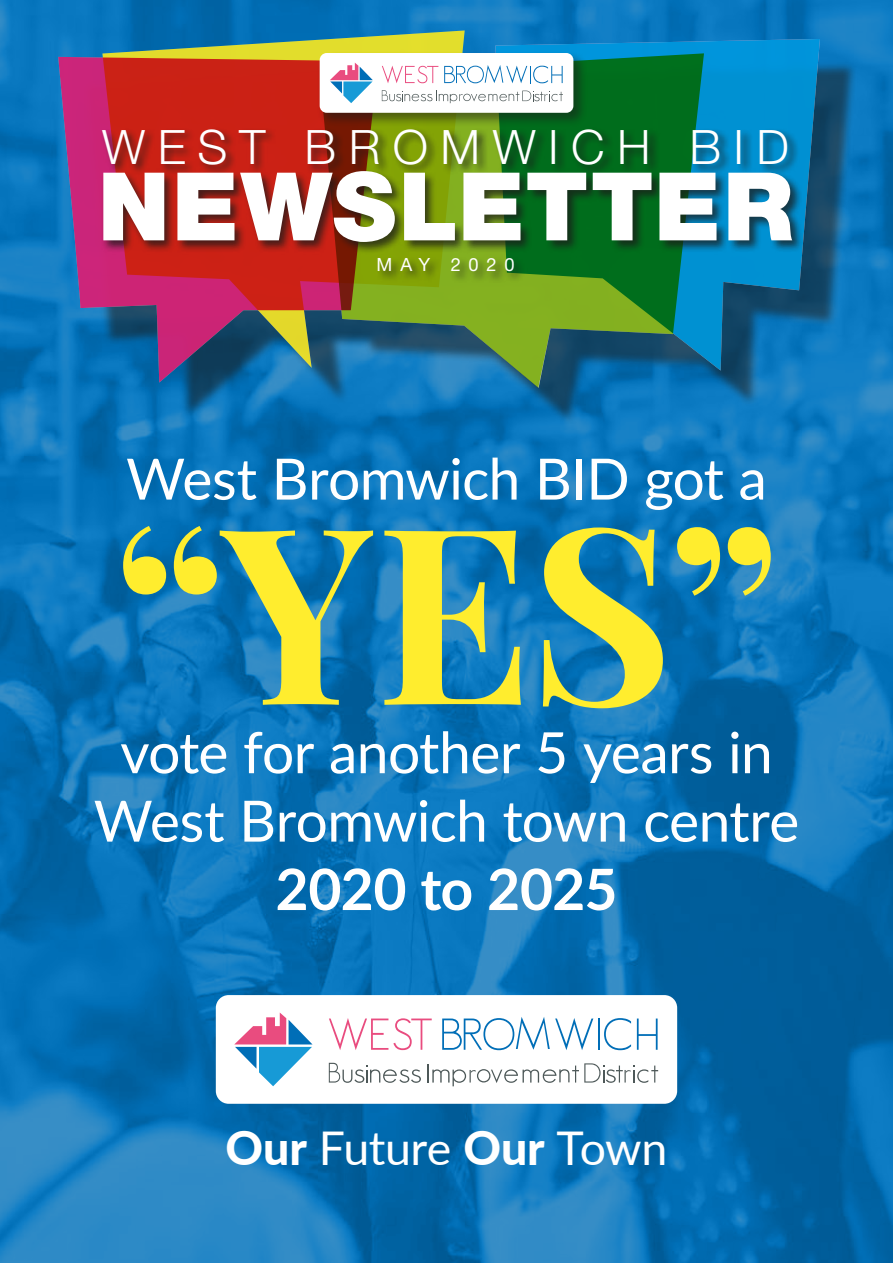
<style>
.page{position:relative;width:893px;height:1263px;background:#fff}
.page>*{position:absolute;margin:0;border:0;box-sizing:border-box;transform-origin:0 0}
.t1{font:700 246px "Playfair Display";color:#ffed2e}
.t2{font:900 94.8px "Helvetica Neue LT Std";letter-spacing:.02em;color:#fff}
.t3{font:57px/68.4px "Lato";letter-spacing:-.015em;color:#fff;text-align:center}
.t4{font:700 57px "Lato";letter-spacing:-.015em;color:#fff}
.t5{font:300 47.55px "Helvetica Neue LT Std";letter-spacing:.26em;color:#fff}
.t6{font:46.5px "Lato";letter-spacing:-.01em;color:#fff}
.t7{font:18.3px "Helvetica Neue LT Std";letter-spacing:.415em;color:#fff}
.s1{font-weight:800}
</style>
<div class="page">
<img style="left:0;top:0;width:893px;height:1263px">
<div style="left:216px;top:995px;width:461px;height:109px;background:#fff;border-radius:13px"></div>
<svg style="left:234px;top:1012px;width:79px;height:74px"></svg>
<svg style="left:329px;top:1018px;width:103px;height:32px"></svg>
<svg style="left:442px;top:1017px;width:151px;height:33px"></svg>
<hr style="left:598px;top:1018px;width:2px;height:32px;background:#006eb7">
<svg style="left:604px;top:1018px;width:27px;height:32px"></svg>
<svg style="left:637px;top:1018px;width:21px;height:32px"></svg>
<svg style="left:329px;top:1063px;width:92px;height:20px"></svg>
<svg style="left:428px;top:1063px;width:230px;height:23px"></svg>
<div style="left:81px;top:53px;width:777px;height:372px;background:#1b1b1a;opacity:.55"></div>
<svg style="left:58px;top:57px;width:262px;height:326px;background:#64509a"></svg>
<svg style="left:102px;top:30px;width:363px;height:338px;background:#944f4f"></svg>
<svg style="left:320px;top:283px;width:384px;height:105px;background:#3d7a75"></svg>
<svg style="left:495px;top:39px;width:325px;height:332px;background:#1b7b79"></svg>
<div style="left:101px;top:127px;width:703px;height:156px;background:#1b1b1a;opacity:.75"></div>
<div style="left:317px;top:51px;width:270px;height:76px;background:#1b1b1a;opacity:.5"></div>
<div style="left:320px;top:53px;width:253px;height:60px;background:#fff;border-radius:7px"></div>
<svg style="left:330px;top:63px;width:43px;height:40px"></svg>
<svg style="left:382px;top:66px;width:56px;height:17px"></svg>
<svg style="left:444px;top:65px;width:119px;height:18px"></svg>
<svg style="left:382px;top:90px;width:181px;height:13px"></svg>
<p class="t5" style="left:102px;top:118px;width:688px">WEST BROMWICH BID</p>
<h2 class="t2" style="left:98px;top:150px;width:697px">NEWSLETTER</h2>
<p class="t7" style="left:377px;top:253px;width:139px">MAY 2020</p>
<p class="t3" style="left:126px;top:442px;width:642px">West Bromwich BID got a</p>
<h1 class="t1" style="left:112px;top:457px;width:670px">“YES”</h1>
<p class="t3" style="left:94px;top:716px;width:707px">vote for another 5 years in<br>West Bromwich town centre</p>
<p class="t4" style="left:275px;top:847px;width:343px">2020 to 2025</p>
<p class="t6" style="left:226px;top:1114px;width:443px"><span class="s1">Our</span> Future <span class="s1">Our</span> Town</p>
</div>
